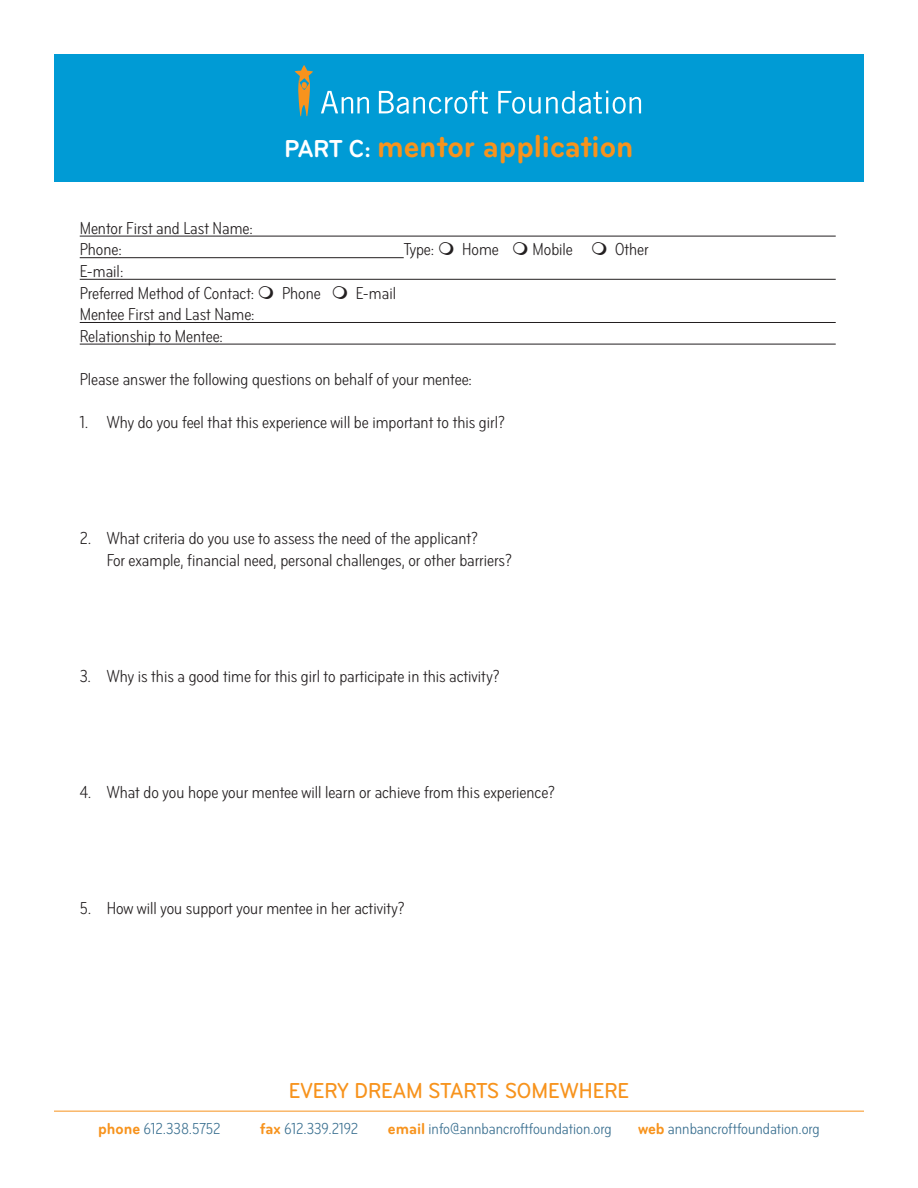
<style>
.page{position:relative;width:918px;height:1188px;background:#fff}
.page>*{position:absolute;margin:0;border:0;box-sizing:border-box;transform-origin:0 0}
.t1{font:700 condensed 33px "Bryant";color:#f7931d}
.t2{font:500 condensed 22.5px "Bryant";color:#f7931d}
.t3{font:extra-condensed 18px/21.6px "Bryant";color:#231f20}
.t4{font:extra-condensed 16.5px "Bryant";color:#386e8f}
.s1{font-size:25.5px;color:#fff}
.s2{font-weight:700;font-stretch:condensed;color:#f7931d}
</style>
<div class="page">
<div style="left:54px;top:54px;width:810px;height:127px;background:#009bd5"></div>
<svg style="left:321px;top:91px;width:48px;height:22px"></svg>
<svg style="left:379px;top:91px;width:109px;height:23px"></svg>
<svg style="left:498px;top:91px;width:143px;height:23px"></svg>
<svg style="left:295px;top:65px;width:18px;height:51px"></svg>
<hr style="left:80px;top:236px;width:756px;height:1px;background:#231f20">
<hr style="left:80px;top:257px;width:324px;height:1px;background:#231f20">
<hr style="left:80px;top:279px;width:756px;height:1px;background:#231f20">
<hr style="left:80px;top:322px;width:756px;height:1px;background:#231f20">
<hr style="left:80px;top:344px;width:756px;height:1px;background:#231f20">
<hr style="left:54px;top:1111px;width:810px;height:1px;background:#f7931d">
<p class="t1" style="left:284px;top:128px;width:351px"><span class="s1">PART C:</span> mentor application</p>
<p class="t3" style="left:80px;top:217px;width:175px">Mentor First and Last Name:</p>
<p class="t3" style="left:80px;top:239px;width:44px">Phone:</p>
<p class="t3" style="left:404px;top:239px;width:32px">Type:</p>
<p class="t3" style="left:462px;top:239px;width:38px">Home</p>
<p class="t3" style="left:532px;top:239px;width:42px">Mobile</p>
<p class="t3" style="left:615px;top:239px;width:35px">Other</p>
<p class="t3" style="left:80px;top:261px;width:45px">E-mail:</p>
<p class="t3" style="left:80px;top:282px;width:176px">Preferred Method of Contact:</p>
<p class="t3" style="left:282px;top:282px;width:40px">Phone</p>
<p class="t3" style="left:356px;top:282px;width:42px">E-mail</p>
<p class="t3" style="left:80px;top:304px;width:176px">Mentee First and Last Name:</p>
<p class="t3" style="left:80px;top:325px;width:145px">Relationship to Mentee:</p>
<p class="t3" style="left:80px;top:369px;width:394px">Please answer the following questions on behalf of your mentee:</p>
<p class="t3" style="left:80px;top:412px;width:426px">1. Why do you feel that this experience will be important to this girl?</p>
<p class="t3" style="left:107px;top:528px;width:407px;text-indent:-27px">2. What criteria do you use to assess the need of the applicant?<br>For example, financial need, personal challenges, or other barriers?</p>
<p class="t3" style="left:80px;top:666px;width:421px">3. Why is this a good time for this girl to participate in this activity?</p>
<p class="t3" style="left:80px;top:782px;width:477px">4. What do you hope your mentee will learn or achieve from this experience?</p>
<p class="t3" style="left:80px;top:898px;width:326px">5. How will you support your mentee in her activity?</p>
<p class="t2" style="left:289px;top:1079px;width:342px">EVERY DREAM STARTS SOMEWHERE</p>
<p class="t4" style="left:98px;top:1120px;width:124px"><span class="s2">phone</span> 612.338.5752</p>
<p class="t4" style="left:260px;top:1120px;width:100px"><span class="s2">fax</span> 612.339.2192</p>
<p class="t4" style="left:388px;top:1120px;width:225px"><span class="s2">email</span> info@annbancroftfoundation.org</p>
<p class="t4" style="left:638px;top:1120px;width:183px"><span class="s2">web</span> annbancroftfoundation.org</p>
</div>
